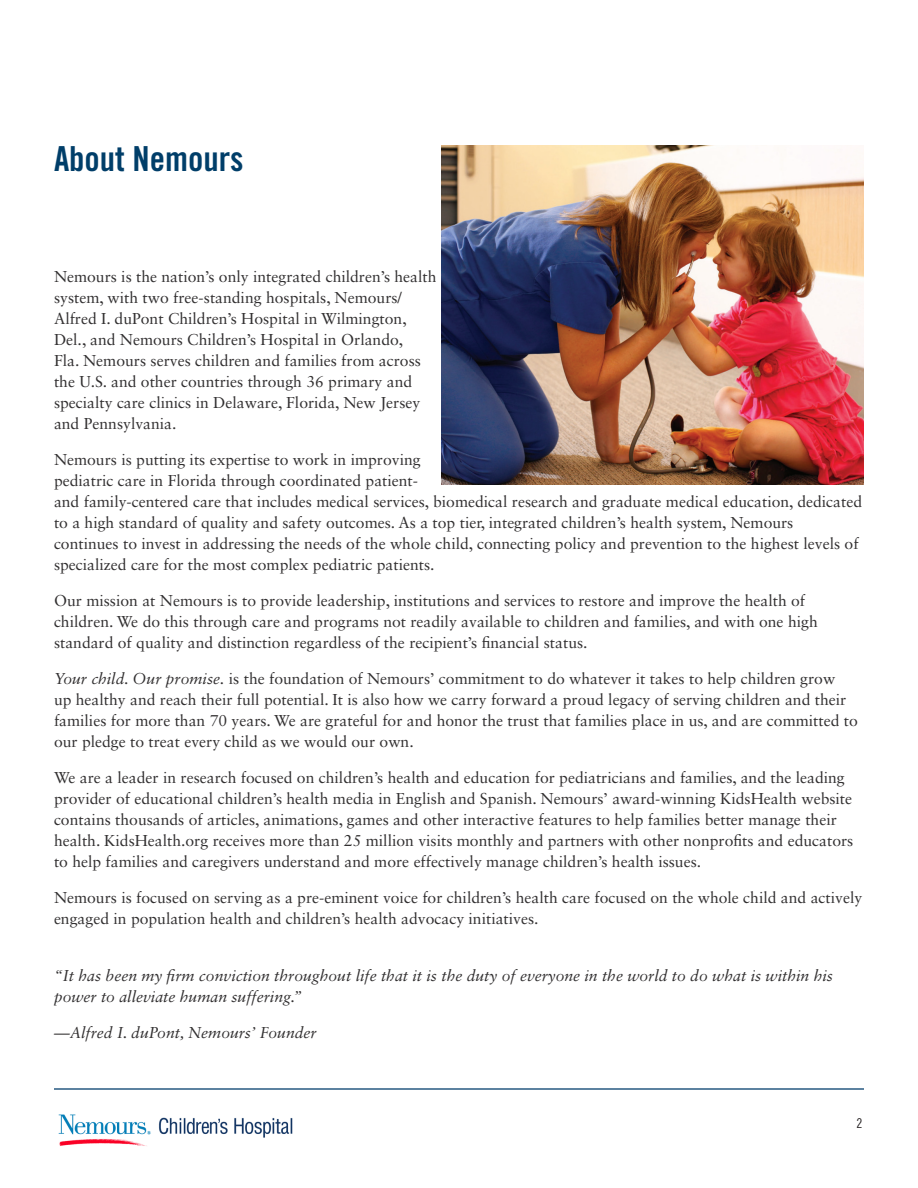
<style>
.page{position:relative;width:918px;height:1188px;background:#fff}
.page>*{position:absolute;margin:0;border:0;box-sizing:border-box;transform-origin:0 0}
.t1{font:34.5px "Trade Gothic LT Std Bd Cn 20";color:#003e69}
.Normal__Web{font:15.75px/21px "Sabon LT Std";color:#312f30}
.Plain_Text{font:15.75px/21px "Sabon LT Std";color:#312f30}
.Normal__Web-2{font:italic 15.75px/21px "Sabon LT Std";color:#312f30}
.t2{font:13.5px "Trade Gothic LT Std Cn 18";color:#231f20}
.s1{font-style:italic}
</style>
<div class="page">
<hr style="left:54px;top:1088px;width:810px;height:2px;background:#275a82">
<img style="left:58px;top:1114px;width:235px;height:32px">
<img style="left:441px;top:146px;width:423px;height:338px">
<p class="t1" style="left:54px;top:137px;width:191px">About Nemours</p>
<p class="Normal__Web" style="left:54px;top:266px;width:384px">Nemours is the nation’s only integrated children’s health system, with two free-standing hospitals, Nemours/ Alfred I. duPont Children’s Hospital in Wilmington, Del., and Nemours Children’s Hospital in Orlando,<br>Fla. Nemours serves children and families from across the U.S. and other countries through 36 primary and specialty care clinics in Delaware, Florida, New Jersey and Pennsylvania.</p>
<p class="Normal__Web" style="left:54px;top:449px;width:810px">Nemours is putting its expertise to work in improving<br>pediatric care in Florida through coordinated patient-<br>and family-centered care that includes medical services, biomedical research and graduate medical education, dedicated to a high standard of quality and safety outcomes. As a top tier, integrated children’s health system, Nemours<br>continues to invest in addressing the needs of the whole child, connecting policy and prevention to the highest levels of specialized care for the most complex pediatric patients.</p>
<p class="Normal__Web" style="left:54px;top:590px;width:765px">Our mission at Nemours is to provide leadership, institutions and services to restore and improve the health of children. We do this through care and programs not readily available to children and families, and with one high standard of quality and distinction regardless of the recipient’s financial status.</p>
<p class="Normal__Web" style="left:54px;top:668px;width:805px"><span class="s1">Your child. Our promise.</span> is the foundation of Nemours’ commitment to do whatever it takes to help children grow<br>up healthy and reach their full potential. It is also how we carry forward a proud legacy of serving children and their families for more than 70 years. We are grateful for and honor the trust that families place in us, and are committed to our pledge to treat every child as we would our own.</p>
<p class="Normal__Web" style="left:54px;top:767px;width:801px">We are a leader in research focused on children’s health and education for pediatricians and families, and the leading provider of educational children’s health media in English and Spanish. Nemours’ award-winning KidsHealth website contains thousands of articles, animations, games and other interactive features to help families better manage their health. KidsHealth.org receives more than 25 million visits monthly and partners with other nonprofits and educators to help families and caregivers understand and more effectively manage children’s health issues.</p>
<p class="Plain_Text" style="left:54px;top:887px;width:810px">Nemours is focused on serving as a pre-eminent voice for children’s health care focused on the whole child and actively engaged in population health and children’s health advocacy initiatives.</p>
<p class="Normal__Web-2" style="left:54px;top:965px;width:780px">“It has been my firm conviction throughout life that it is the duty of everyone in the world to do what is within his power to alleviate human suffering.”</p>
<p class="Normal__Web-2" style="left:54px;top:1022px;width:264px">—Alfred I. duPont, Nemours’ Founder</p>
<p class="t2" style="left:856px;top:1116px;width:7px">2</p>
</div>
